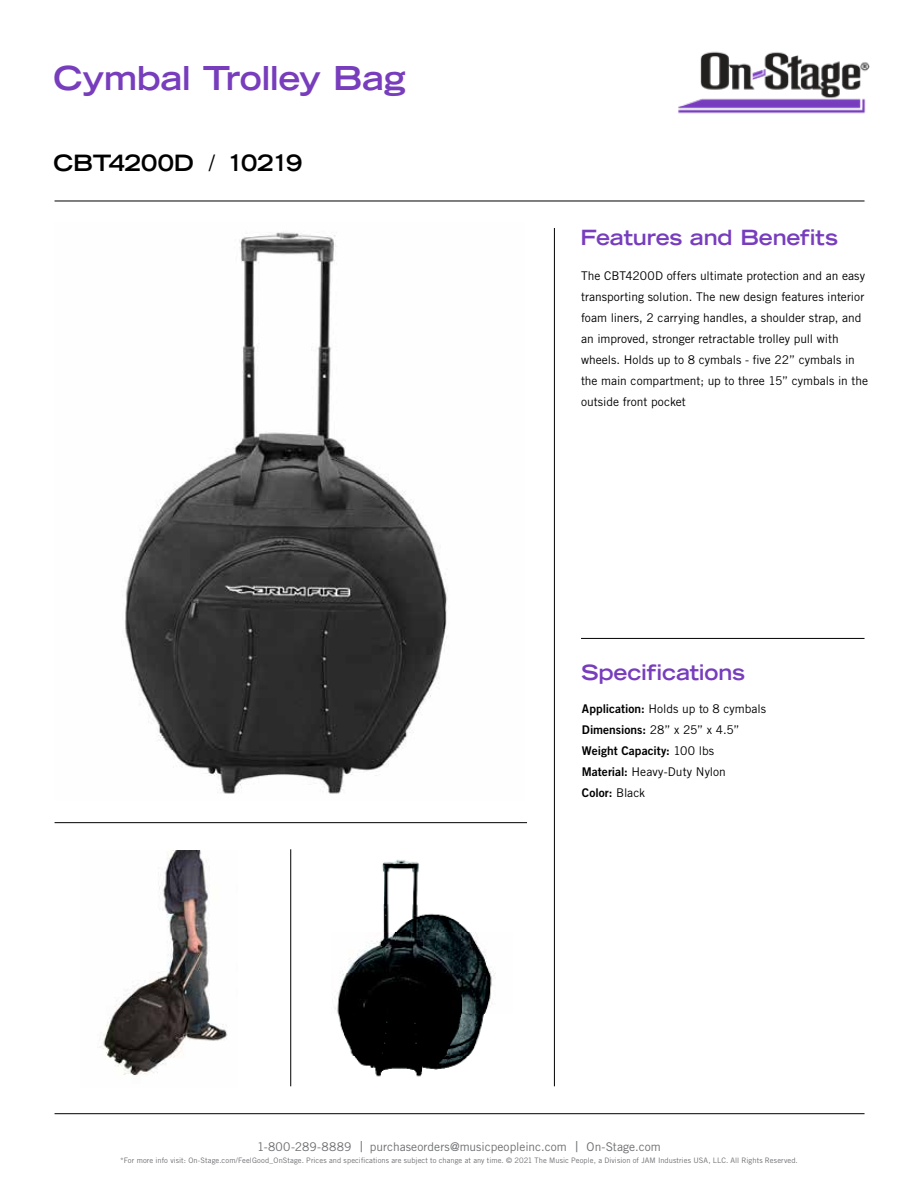
<style>
.page{position:relative;width:918px;height:1188px;background:#fff}
.page>*{position:absolute;margin:0;border:0;box-sizing:border-box;transform-origin:0 0}
.t1{font:700 expanded 33px "Trade Gothic LT Std";letter-spacing:-.01em;color:#773dbd}
.t2{font:700 expanded 22.5px "Trade Gothic LT Std";letter-spacing:-.01em;color:#000}
.t3{font:700 expanded 21px "Trade Gothic LT Std";letter-spacing:-.01em;color:#773dbd}
.t4{font:12px/21px "Trade Gothic LT Std";color:#000}
.t5{font:12px "Trade Gothic LT Std";letter-spacing:.005em;color:#6d6e71}
.t6{font:12px "Trade Gothic LT Std Bd 2";color:#000}
.t7{font:7.5px "Trade Gothic LT Std";letter-spacing:.01em;color:#6d6e71}
.s1{font-weight:400;font-stretch:normal}
.s2{font-family:"Trade Gothic LT Std Bd 2"}
.s3{font-family:"Trade Gothic LT Std"}
.s4{font-size:15px}
</style>
<div class="page">
<img style="left:678px;top:51px;width:191px;height:63px">
<hr style="left:55px;top:1113px;width:810px;height:1px;background:#000">
<img style="left:100px;top:851px;width:128px;height:225px">
<img style="left:335px;top:859px;width:161px;height:218px">
<img style="left:125px;top:232px;width:323px;height:562px">
<hr style="left:55px;top:201px;width:810px;height:1px;background:#000">
<hr style="left:55px;top:822px;width:472px;height:1px;background:#000">
<hr style="left:290px;top:849px;width:1px;height:237px;background:#000">
<hr style="left:554px;top:228px;width:1px;height:858px;background:#000">
<hr style="left:581px;top:638px;width:284px;height:1px;background:#000">
<h1 class="t1" style="left:53px;top:57px;width:354px">Cymbal Trolley Bag</h1>
<h2 class="t2" style="left:53px;top:148px;width:251px">CBT4200D <span class="s1">/</span> 10219</h2>
<h3 class="t3" style="left:580px;top:224px;width:259px">Features and Benefits</h3>
<p class="t4" style="left:581px;top:265px;width:289px">The CBT4200D offers ultimate protection and an easy transporting solution. The new design features interior foam liners, 2 carrying handles, a shoulder strap, and an improved, stronger retractable trolley pull with wheels. Holds up to 8 cymbals - five 22” cymbals in the main compartment; up to three 15” cymbals in the outside front pocket</p>
<h3 class="t3" style="left:581px;top:659px;width:165px">Specifications</h3>
<p class="t4" style="left:582px;top:698px;width:186px"><span class="s2">Application:</span> Holds up to 8 cymbals<br><span class="s2">Dimensions:</span> 28” x 25” x 4.5”</p>
<p class="t6" style="left:582px;top:743px;width:134px">Weight Capacity: <span class="s3">100 lbs</span></p>
<p class="t4" style="left:582px;top:761px;width:146px"><span class="s2">Material:</span> Heavy-Duty Nylon</p>
<p class="t6" style="left:582px;top:785px;width:65px">Color: <span class="s3">Black</span></p>
<p class="t5" style="left:257px;top:1139px;width:405px">1-800-289-8889 <span class="s4">|</span> purchaseorders@musicpeopleinc.com <span class="s4">|</span> On-Stage.com</p>
<p class="t7" style="left:120px;top:1156px;width:679px">*For more info visit: On-Stage.com/FeelGood_OnStage. Prices and specifications are subject to change at any time. © 2021 The Music People, a Division of JAM Industries USA, LLC. All Rights Reserved.</p>
</div>
